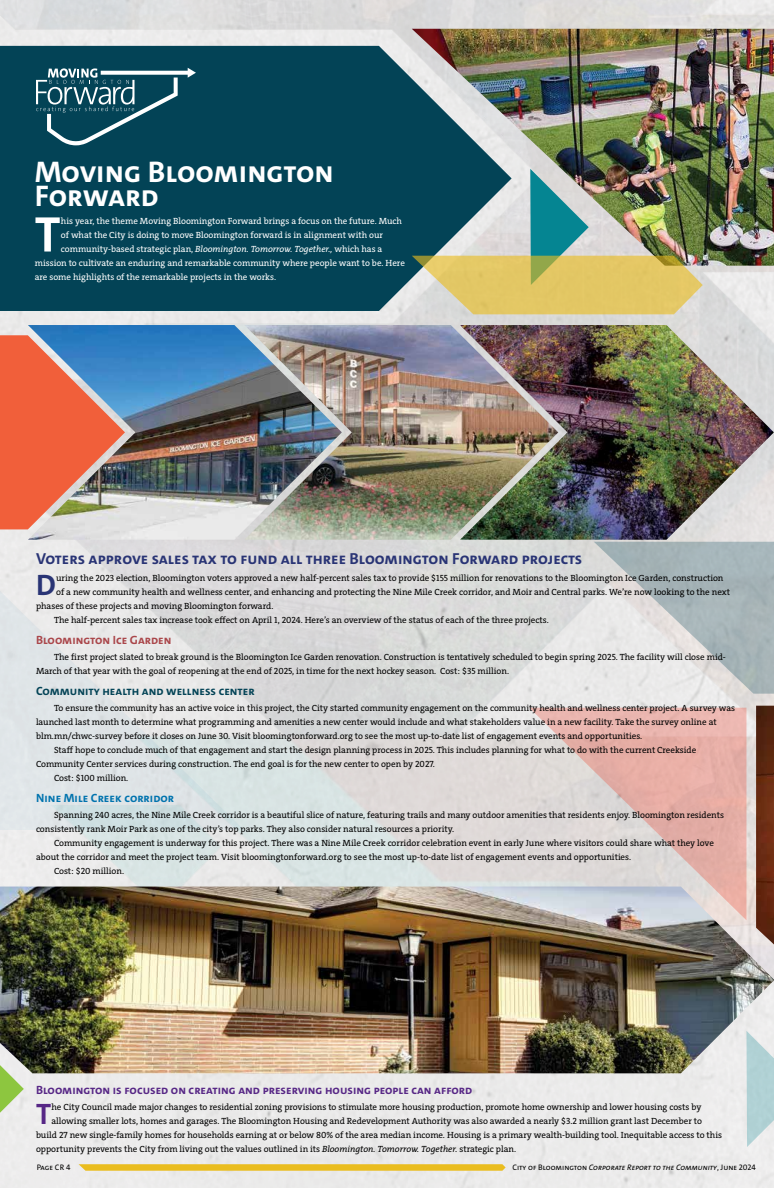
<style>
.page{position:relative;width:774px;height:1188px;background:#fff}
.page>*{position:absolute;margin:0;border:0;box-sizing:border-box;transform-origin:0 0}
.t1{font:700 50.5px "The Sans";color:#fff}
.t2{font:700 30px/24px "The Sans";color:#fff}
.t3{font:700 29.7px "The Sans";color:#293475}
.t4{font:700 29.7px "The Sans";color:#572786}
.t5{font:700 16px "The Sans";color:#293475}
.t6{font:700 12px "The Sans";color:#572786}
.t7{font:700 12px "The Sans";color:#034356}
.t8{font:700 12px "The Sans";color:#0073ae}
.t9{font:700 12px "The Sans";color:#aa464a}
.t10{font:9px/14px "The Serif";color:#000}
.t11{font:9px "The Serif";color:#fff}
.t12{font:italic 8px "The Sans";color:#000}
.t13{font:8px "The Sans";letter-spacing:-.005em;color:#000}
.s1{font-style:italic}
.s2{font-style:normal}
</style>
<div class="page">
<div style="left:0;top:46px;width:412px;height:265px;background:#034356"></div>
<div style="left:0;top:335px;width:28px;height:194px;background:#f15f3a"></div>
<svg style="left:0;top:1073px;width:24px;height:40px"></svg>
<img style="left:342px;top:325px;width:118px;height:215px">
<img style="left:28px;top:325px;width:314px;height:215px">
<img style="left:460px;top:325px;width:314px;height:215px">
<img style="left:0;top:887px;width:774px;height:186px">
<img style="left:756px;top:706px;width:18px;height:239px">
<img style="left:412px;top:29px;width:362px;height:237px">
<svg style="left:529px;top:708px;width:217px;height:212px;background:#dfc3bf"></svg>
<svg style="left:0;top:551px;width:244px;height:279px;background:#e0e3e4"></svg>
<svg style="left:746px;top:1031px;width:28px;height:116px;background:#bfd8da"></svg>
<img style="left:412px;top:169px;width:291px;height:145px">
<svg style="left:594px;top:542px;width:180px;height:152px;background:#c3cacb"></svg>
<svg style="left:36px;top:68px;width:160px;height:77px;background:#2c6272"></svg>
<svg style="left:79px;top:1164px;width:427px;height:7px;background:#e9c030"></svg>
<h2 class="t2" style="left:35px;top:161px;width:300px">Moving Bloomington<br>Forward</h2>
<h1 class="t1" style="left:35px;top:202px;width:27px">T</h1>
<p class="t11" style="left:61px;top:215px;width:342px">his year, the theme Moving Bloomington Forward brings a focus on the future. Much</p>
<p class="t11" style="left:61px;top:229px;width:324px">of what the City is doing to move Bloomington forward is in alignment with our</p>
<p class="t11" style="left:61px;top:243px;width:323px">community-based strategic plan, <span class="s1">Bloomington. Tomorrow. Together.,</span> which has a</p>
<p class="t11" style="left:35px;top:257px;width:372px">mission to cultivate an enduring and remarkable community where people want to be. Here</p>
<p class="t11" style="left:35px;top:271px;width:243px">are some highlights of the remarkable projects in the works.</p>
<h3 class="t5" style="left:36px;top:548px;width:548px">Voters approve sales tax to fund all three Bloomington Forward projects</h3>
<h3 class="t3" style="left:36px;top:565px;width:21px">D</h3>
<p class="t10" style="left:56px;top:571px;width:669px">uring the 2023 election, Bloomington voters approved a new half-percent sales tax to provide $155 million for renovations to the Bloomington Ice Garden, construction</p>
<p class="t10" style="left:56px;top:585px;width:675px">of a new community health and wellness center, and enhancing and protecting the Nine Mile Creek corridor, and Moir and Central parks. We’re now looking to the next</p>
<p class="t10" style="left:36px;top:599px;width:239px">phases of these projects and moving Bloomington forward.</p>
<p class="t10" style="left:54px;top:613px;width:496px">The half-percent sales tax increase took effect on April 1, 2024. Here’s an overview of the status of each of the three projects.</p>
<h3 class="t9" style="left:36px;top:632px;width:137px">Bloomington Ice Garden</h3>
<p class="t10" style="left:36px;top:650px;width:691px;text-indent:18px">The first project slated to break ground is the Bloomington Ice Garden renovation. Construction is tentatively scheduled to begin spring 2025. The facility will close mid-<br>March of that year with the goal of reopening at the end of 2025, in time for the next hockey season. Cost: $35 million.</p>
<h3 class="t7" style="left:36px;top:683px;width:220px">Community health and wellness center</h3>
<p class="t10" style="left:54px;top:701px;width:683px">To ensure the community has an active voice in this project, the City started community engagement on the community health and wellness center project. A survey was</p>
<p class="t10" style="left:36px;top:715px;width:682px">launched last month to determine what programming and amenities a new center would include and what stakeholders value in a new facility. Take the survey online at</p>
<p class="t10" style="left:36px;top:729px;width:608px">blm.mn/chwc-survey before it closes on June 30. Visit bloomingtonforward.org to see the most up-to-date list of engagement events and opportunities.</p>
<p class="t10" style="left:54px;top:743px;width:644px">Staff hope to conclude much of that engagement and start the design planning process in 2025. This includes planning for what to do with the current Creekside</p>
<p class="t10" style="left:36px;top:757px;width:400px">Community Center services during construction. The end goal is for the new center to open by 2027.</p>
<p class="t10" style="left:54px;top:771px;width:76px">Cost: $100 million.</p>
<h3 class="t8" style="left:36px;top:790px;width:140px">Nine Mile Creek corridor</h3>
<p class="t10" style="left:36px;top:808px;width:690px;text-indent:18px">Spanning 240 acres, the Nine Mile Creek corridor is a beautiful slice of nature, featuring trails and many outdoor amenities that residents enjoy. Bloomington residents consistently rank Moir Park as one of the city’s top parks. They also consider natural resources a priority.</p>
<p class="t10" style="left:54px;top:836px;width:661px">Community engagement is underway for this project. There was a Nine Mile Creek corridor celebration event in early June where visitors could share what they love</p>
<p class="t10" style="left:36px;top:850px;width:597px">about the corridor and meet the project team. Visit bloomingtonforward.org to see the most up-to-date list of engagement events and opportunities.</p>
<p class="t10" style="left:54px;top:864px;width:72px">Cost: $20 million.</p>
<h3 class="t6" style="left:36px;top:1082px;width:438px">Bloomington is focused on creating and preserving housing people can afford</h3>
<h3 class="t4" style="left:36px;top:1095px;width:17px">T</h3>
<p class="t10" style="left:51px;top:1100px;width:651px">he City Council made major changes to residential zoning provisions to stimulate more housing production, promote home ownership and lower housing costs by</p>
<p class="t10" style="left:51px;top:1114px;width:652px">allowing smaller lots, homes and garages. The Bloomington Housing and Redevelopment Authority was also awarded a nearly $3.2 million grant last December to</p>
<p class="t10" style="left:36px;top:1128px;width:688px">build 27 new single-family homes for households earning at or below 80% of the area median income<span class="s1">.</span> Housing is a primary wealth-building tool. Inequitable access to this</p>
<p class="t10" style="left:36px;top:1142px;width:482px">opportunity prevents the City from living out the values outlined in its <span class="s1">Bloomington. Tomorrow. Together.</span> strategic plan.</p>
<p class="t13" style="left:37px;top:1162px;width:35px">Page CR 4</p>
<p class="t12" style="left:512px;top:1162px;width:245px"><span class="s2">City of Bloomington</span> Corporate Report to the Community<span class="s2">, June 2024</span></p>
</div>
